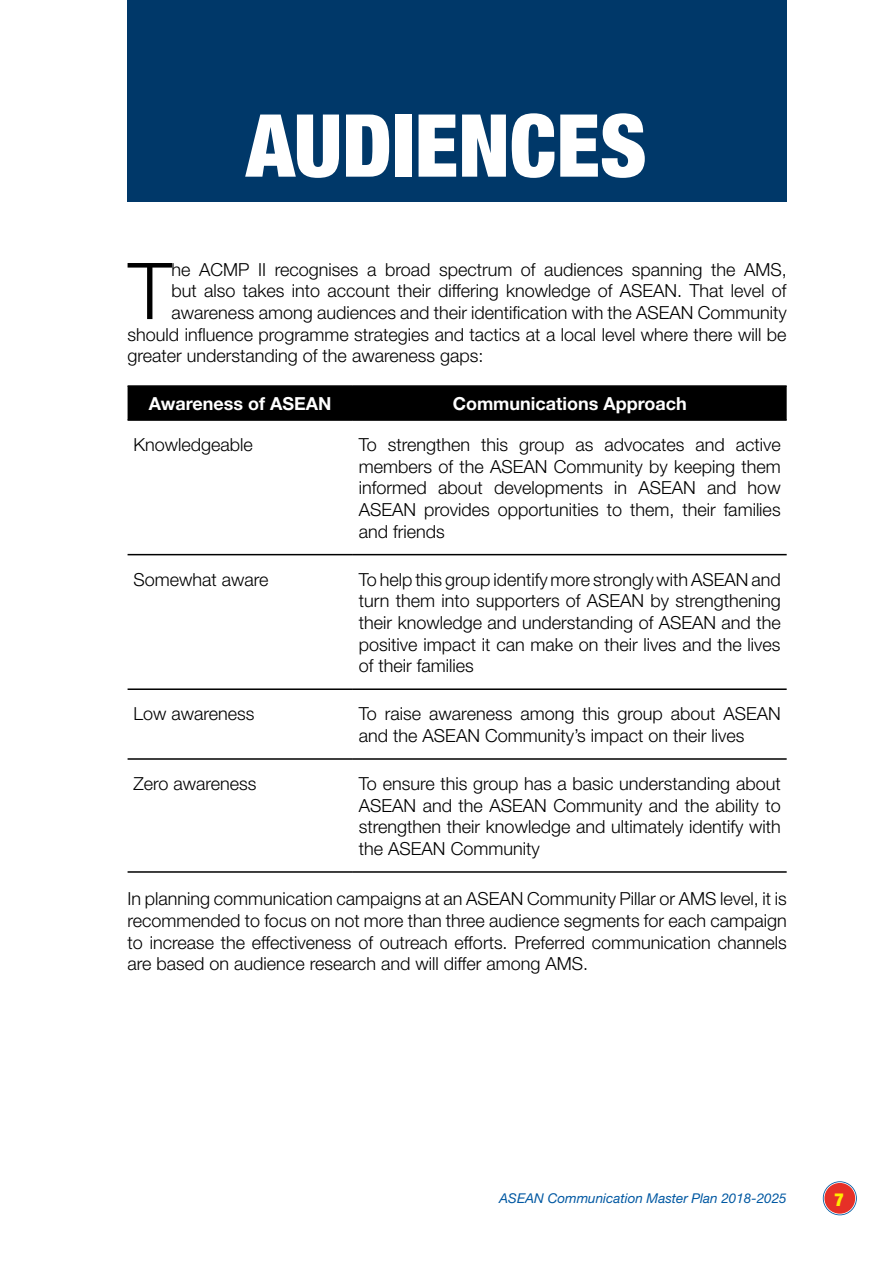
<style>
.page{position:relative;width:893px;height:1263px;background:#fff}
.page>*{position:absolute;margin:0;border:0;box-sizing:border-box;transform-origin:0 0}
.t1{font:900 condensed 87px "Helvetica Neue";color:#fff}
.t2{font:300 78.45px "Helvetica Neue";color:#000}
.t3{font:300 18px/21.6px "Helvetica Neue";color:#000;text-align:justify}
.t4{font:700 18px "Helvetica Neue";color:#fff}
.t5{font:900 condensed 18px "Helvetica Neue";color:#ffed00}
.t6{font:italic 13.5px "Helvetica Neue";color:#0058a2}
</style>
<div class="page">
<svg style="left:823px;top:1181px;width:34px;height:34px"></svg>
<svg style="left:824px;top:1182px;width:32px;height:32px"></svg>
<div style="left:824px;top:1183px;width:31px;height:31px;background:#e63027;border-radius:50%"></div>
<div style="left:128px;top:0;width:659px;height:202px;background:#003869"></div>
<div style="left:128px;top:387px;width:659px;height:32px;background:#000"></div>
<hr style="left:128px;top:385px;width:225px;height:2px;background:#000">
<hr style="left:353px;top:385px;width:434px;height:2px;background:#000">
<hr style="left:128px;top:419px;width:225px;height:2px;background:#000">
<hr style="left:353px;top:419px;width:434px;height:2px;background:#000">
<hr style="left:128px;top:554px;width:225px;height:1px;background:#000">
<hr style="left:353px;top:554px;width:434px;height:1px;background:#000">
<hr style="left:128px;top:688px;width:225px;height:2px;background:#000">
<hr style="left:353px;top:688px;width:434px;height:2px;background:#000">
<hr style="left:128px;top:758px;width:225px;height:2px;background:#000">
<hr style="left:353px;top:758px;width:434px;height:2px;background:#000">
<hr style="left:128px;top:871px;width:225px;height:2px;background:#000">
<hr style="left:353px;top:871px;width:434px;height:2px;background:#000">
<h1 class="t1" style="left:246px;top:92px;width:402px">AUDIENCES</h1>
<h2 class="t2" style="left:128px;top:243px;width:45px">T</h2>
<p class="t3" style="left:172px;top:258px;width:617px">he ACMP II recognises a broad spectrum of audiences spanning the AMS,</p>
<p class="t3" style="left:172px;top:280px;width:616px">but also takes into account their differing knowledge of ASEAN. That level of</p>
<p class="t3" style="left:172px;top:301px;width:617px">awareness among audiences and their identification with the ASEAN Community</p>
<p class="t3" style="left:128px;top:323px;width:660px">should influence programme strategies and tactics at a local level where there will be</p>
<p class="t3" style="left:128px;top:345px;width:357px">greater understanding of the awareness gaps:</p>
<p class="t4" style="left:149px;top:392px;width:184px">Awareness of ASEAN</p>
<p class="t4" style="left:453px;top:392px;width:236px">Communications Approach</p>
<p class="t3" style="left:134px;top:434px;width:121px">Knowledgeable</p>
<p class="t3" style="left:359px;top:434px;width:423px">To strengthen this group as advocates and active members of the ASEAN Community by keeping them informed about developments in ASEAN and how ASEAN provides opportunities to them, their families and friends</p>
<p class="t3" style="left:134px;top:568px;width:137px">Somewhat aware</p>
<p class="t3" style="left:359px;top:568px;width:423px">To help this group identify more strongly with ASEAN and turn them into supporters of ASEAN by strengthening their knowledge and understanding of ASEAN and the positive impact it can make on their lives and the lives of their families</p>
<p class="t3" style="left:134px;top:703px;width:123px">Low awareness</p>
<p class="t3" style="left:359px;top:703px;width:423px">To raise awareness among this group about ASEAN and the ASEAN Community’s impact on their lives</p>
<p class="t3" style="left:134px;top:773px;width:125px">Zero awareness</p>
<p class="t3" style="left:359px;top:773px;width:423px">To ensure this group has a basic understanding about ASEAN and the ASEAN Community and the ability to strengthen their knowledge and ultimately identify with the ASEAN Community</p>
<p class="t3" style="left:128px;top:888px;width:661px">In planning communication campaigns at an ASEAN Community Pillar or AMS level, it is recommended to focus on not more than three audience segments for each campaign to increase the effectiveness of outreach efforts. Preferred communication channels are based on audience research and will differ among AMS.</p>
<p class="t6" style="left:499px;top:1190px;width:289px">ASEAN Communication Master Plan 2018-2025</p>
<p class="t5" style="left:835px;top:1188px;width:11px">7</p>
</div>
